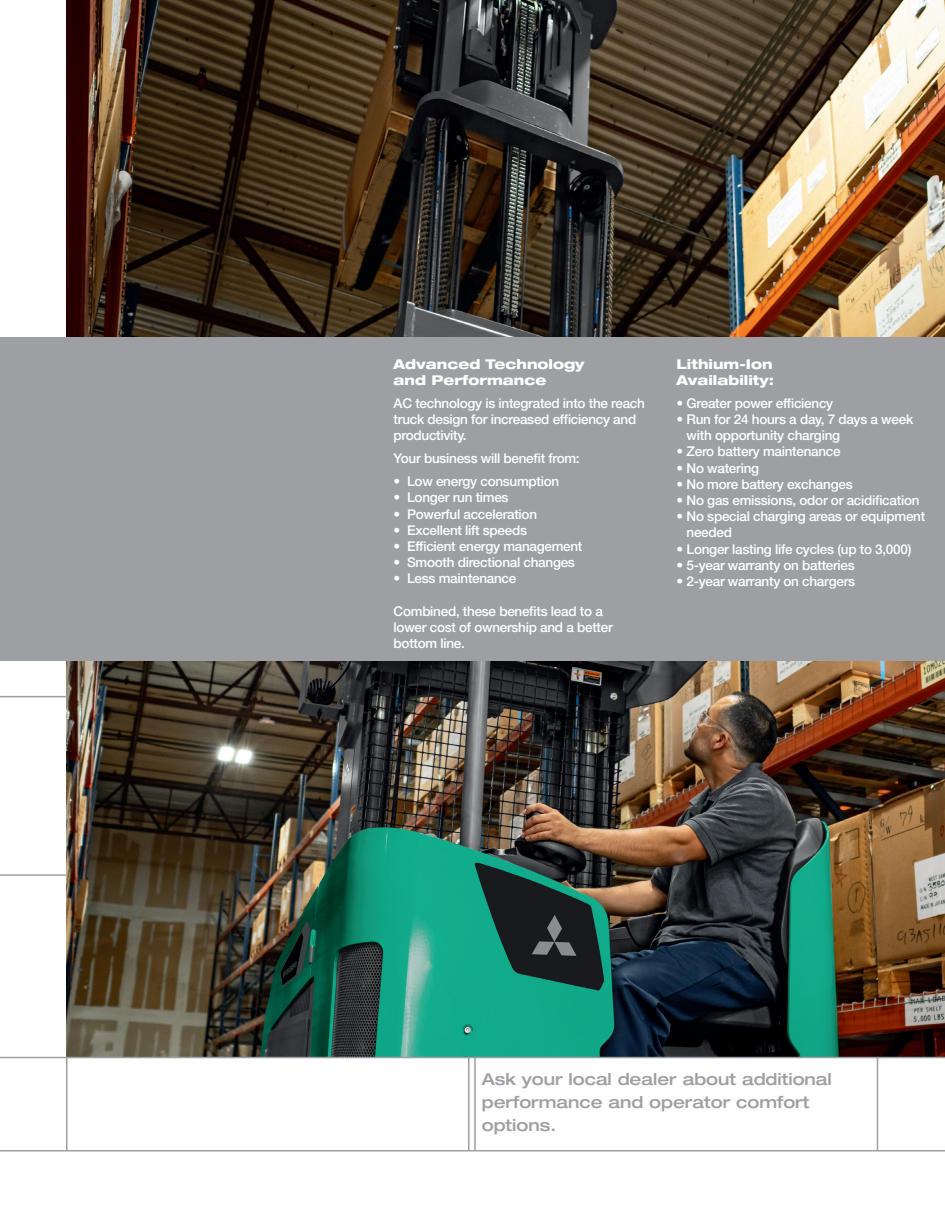
<style>
.page{position:relative;width:945px;height:1215px;background:#fff}
.page>*{position:absolute;margin:0;border:0;box-sizing:border-box;transform-origin:0 0}
.t1{font:500 expanded 16.5px/23px "Helvetica Neue LT Std";color:#9d9fa2}
.t2{font:500 13.5px/16.2px "Helvetica Neue LT Std";letter-spacing:-.02em;color:#fff}
.t3{font:800 expanded 13.5px/16.2px "Helvetica Neue LT Std";color:#fff}
</style>
<div class="page">
<div style="left:0;top:338px;width:945px;height:324px;background:#9d9fa2"></div>
<hr style="left:0;top:874px;width:945px;height:2px;background:#9d9fa2">
<hr style="left:66px;top:1057px;width:2px;height:94px;background:#9d9fa2">
<hr style="left:474px;top:661px;width:2px;height:490px;background:#9d9fa2">
<hr style="left:468px;top:661px;width:2px;height:490px;background:#9d9fa2">
<hr style="left:0;top:696px;width:945px;height:1px;background:#9d9fa2">
<img style="left:66px;top:0;width:879px;height:1057px">
<hr style="left:877px;top:1057px;width:1px;height:94px;background:#9d9fa2">
<div style="left:35px;top:338px;width:910px;height:324px;background:#9d9fa2"></div>
<hr style="left:0;top:1150px;width:945px;height:2px;background:#9d9fa2">
<hr style="left:0;top:1057px;width:945px;height:1px;background:#9d9fa2">
<p class="t3" style="left:394px;top:355px;width:192px">Advanced Technology and Performance</p>
<p class="t2" style="left:394px;top:395px;width:253px">AC technology is integrated into the reach truck design for increased efficiency and productivity.</p>
<p class="t2" style="left:394px;top:450px;width:187px">Your business will benefit from:</p>
<p class="t2" style="left:394px;top:473px;width:167px">• Low energy consumption</p>
<p class="t2" style="left:394px;top:489px;width:116px">• Longer run times</p>
<p class="t2" style="left:394px;top:506px;width:145px">• Powerful acceleration</p>
<p class="t2" style="left:394px;top:522px;width:135px">• Excellent lift speeds</p>
<p class="t2" style="left:394px;top:538px;width:190px">• Efficient energy management</p>
<p class="t2" style="left:394px;top:554px;width:183px">• Smooth directional changes</p>
<p class="t2" style="left:394px;top:570px;width:124px">• Less maintenance</p>
<p class="t2" style="left:394px;top:603px;width:221px">Combined, these benefits lead to a lower cost of ownership and a better bottom line.</p>
<p class="t3" style="left:677px;top:355px;width:99px">Lithium-Ion<br>Availability:</p>
<p class="t2" style="left:677px;top:395px;width:158px">• Greater power efficiency</p>
<p class="t2" style="left:687px;top:411px;width:228px;text-indent:-10px">• Run for 24 hours a day, 7 days a week with opportunity charging</p>
<p class="t2" style="left:677px;top:443px;width:166px">• Zero battery maintenance</p>
<p class="t2" style="left:677px;top:460px;width:84px">• No watering</p>
<p class="t2" style="left:677px;top:476px;width:178px">• No more battery exchanges</p>
<p class="t2" style="left:677px;top:492px;width:244px">• No gas emissions, odor or acidification</p>
<p class="t2" style="left:687px;top:508px;width:240px;text-indent:-10px">• No special charging areas or equipment needed</p>
<p class="t2" style="left:677px;top:541px;width:236px">• Longer lasting life cycles (up to 3,000)</p>
<p class="t2" style="left:677px;top:557px;width:180px">• 5-year warranty on batteries</p>
<p class="t2" style="left:677px;top:573px;width:180px">• 2-year warranty on chargers</p>
<p class="t1" style="left:482px;top:1068px;width:352px">Ask your local dealer about additional performance and operator comfort options.</p>
</div>
